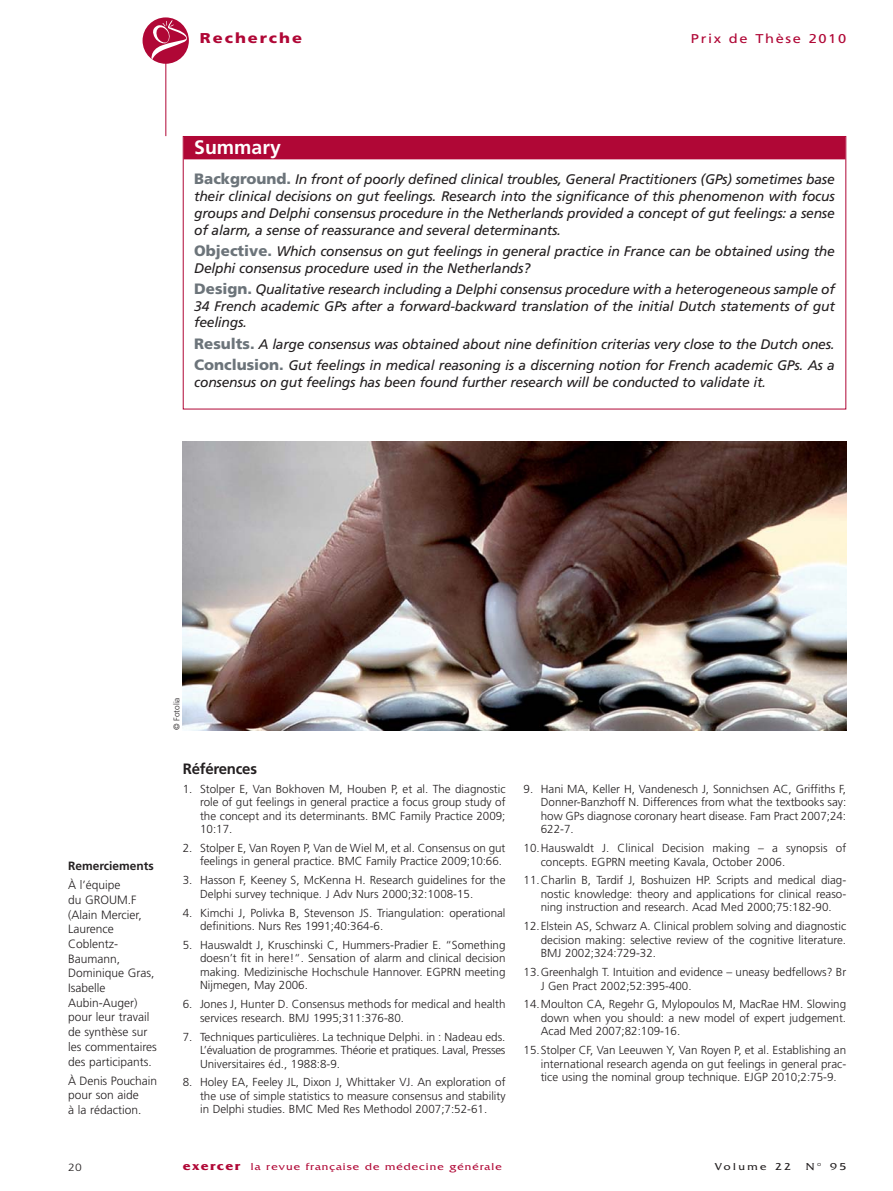
<style>
.page{position:relative;width:893px;height:1191px;background:#fff}
.page>*{position:absolute;margin:0;border:0;box-sizing:border-box;transform-origin:0 0}
.t1{font:700 19.5px "Frutiger";color:#fff}
.t2{font:700 15px "Frutiger";letter-spacing:-.015em;color:#231f20}
.t3{font:900 14.25px "Frutiger";letter-spacing:.12em;color:#b00736;scale:1.15 1}
.t4{font:italic 13.8px/16.8px "Frutiger";letter-spacing:-.015em;color:#231f20;text-align:justify}
.t5{font:12.75px "Frutiger";letter-spacing:.11em;color:#b00736;scale:1.15 1}
.t6{font:300 12px/14.7px "Frutiger";color:#231f20}
.t7{font:700 12px "Frutiger";color:#231f20}
.t8{font:300 11.7px/13.5px "Frutiger";color:#231f20;text-align:justify}
.t9{font:10.5px "Friz Quadrata";letter-spacing:.085em;color:#b00736;scale:1.15 1}
.t10{font:10.5px "Friz Quadrata";letter-spacing:.2em;color:#231f20;scale:1.15 1}
.t11{font:300 10.5px "Frutiger";color:#231f20;scale:1.15 1}
.t12{font:300 8.25px "Frutiger";color:#231f20}
.s1{font-weight:900;font-style:normal;font-size:15px;color:#6c747a}
.s2{font-weight:700;font-size:12.75px}
</style>
<div class="page">
<hr style="left:165px;top:32px;width:1px;height:104px;background:#b00736">
<div style="left:143px;top:17px;width:46px;height:47px;background:#b00736;border-radius:50%"></div>
<svg style="left:148px;top:20px;width:41px;height:41px"></svg>
<div style="left:184px;top:137px;width:661px;height:22px;background:#b00736"></div>
<img style="left:183px;top:441px;width:663px;height:289px">
<p class="t3" style="left:200px;top:32px;width:90px">Recherche</p>
<p class="t5" style="left:691px;top:33px;width:136px">Prix de Thèse 2010</p>
<h1 class="t1" style="left:194px;top:140px;width:88px">Summary</h1>
<p class="t4" style="left:194px;top:172px;width:642px"><span class="s1">Background.</span> In front of poorly defined clinical troubles, General Practitioners (GPs) sometimes base their clinical decisions on gut feelings. Research into the significance of this phenomenon with focus groups and Delphi consensus procedure in the Netherlands provided a concept of gut feelings: a sense of alarm, a sense of reassurance and several determinants.</p>
<p class="t4" style="left:194px;top:244px;width:642px"><span class="s1">Objective.</span> Which consensus on gut feelings in general practice in France can be obtained using the<br>Delphi consensus procedure used in the Netherlands?</p>
<p class="t4" style="left:194px;top:282px;width:642px"><span class="s1">Design.</span> Qualitative research including a Delphi consensus procedure with a heterogeneous sample of 34 French academic GPs after a forward-backward translation of the initial Dutch statements of gut feelings.</p>
<p class="t4" style="left:194px;top:334px;width:642px;line-height:21.1px"><span class="s1">Results.</span> A large consensus was obtained about nine definition criterias very close to the Dutch ones.<br><span class="s1">Conclusion.</span> Gut feelings in medical reasoning is a discerning notion for French academic GPs. As a</p>
<p class="t4" style="left:194px;top:374px;width:573px">consensus on gut feelings has been found further research will be conducted to validate it.</p>
<p class="t7" style="left:68px;top:861px;width:87px">Remerciements</p>
<p class="t6" style="left:68px;top:878px;width:90px">À l’équipe<br>du GROUM.F (Alain Mercier,<br>Laurence<br>Coblentz-<br>Baumann,<br>Dominique Gras,<br>Isabelle<br>Aubin-Auger) pour leur travail de synthèse sur les commentaires des participants.</p>
<p class="t6" style="left:68px;top:1074px;width:91px">À Denis Pouchain pour son aide<br>à la rédaction.</p>
<p class="t12" style="left:173px;top:730px;width:34px;rotate:-90deg">© Fotolia</p>
<p class="t2" style="left:183px;top:762px;width:76px">Références</p>
<p class="t8" style="left:200px;top:782px;width:307px;text-indent:-17px">1. Stolper E, Van Bokhoven M, Houben P, et al. The diagnostic role of gut feelings in general practice a focus group study of the concept and its determinants. BMC Family Practice 2009; 10:17.</p>
<p class="t8" style="left:200px;top:842px;width:307px;text-indent:-17px">2. Stolper E, Van Royen P, Van de Wiel M, et al. Consensus on gut feelings in general practice. BMC Family Practice 2009;10:66.</p>
<p class="t8" style="left:200px;top:874px;width:307px;text-indent:-17px">3. Hasson F, Keeney S, McKenna H. Research guidelines for the<br>Delphi survey technique. J Adv Nurs 2000;32:1008-15.</p>
<p class="t8" style="left:200px;top:906px;width:307px;text-indent:-17px">4. Kimchi J, Polivka B, Stevenson JS. Triangulation: operational definitions. Nurs Res 1991;40:364-6.</p>
<p class="t8" style="left:200px;top:939px;width:307px;text-indent:-17px">5. Hauswaldt J, Kruschinski C, Hummers-Pradier E. “Something doesn’t fit in here!“. Sensation of alarm and clinical decision making. Medizinische Hochschule Hannover. EGPRN meeting Nijmegen, May 2006.</p>
<p class="t8" style="left:200px;top:998px;width:307px;text-indent:-17px">6. Jones J, Hunter D. Consensus methods for medical and health services research. BMJ 1995;311:376-80.</p>
<p class="t8" style="left:200px;top:1030px;width:307px;text-indent:-17px">7. Techniques particulières. La technique Delphi. in : Nadeau eds.<br>L’évaluation de programmes. Théorie et pratiques. Laval, Presses Universitaires éd., 1988:8-9.</p>
<p class="t8" style="left:200px;top:1076px;width:307px;text-indent:-17px">8. Holey EA, Feeley JL, Dixon J, Whittaker VJ. An exploration of the use of simple statistics to measure consensus and stability in Delphi studies. BMC Med Res Methodol 2007;7:52-61.</p>
<p class="t8" style="left:541px;top:783px;width:307px;text-indent:-17px">9. Hani MA, Keller H, Vandenesch J, Sonnichsen AC, Griffiths F, Donner-Banzhoff N. Differences from what the textbooks say: how GPs diagnose coronary heart disease. Fam Pract 2007;24:<br>622-7.</p>
<p class="t8" style="left:541px;top:842px;width:307px;text-indent:-17px">10.Hauswaldt J. Clinical Decision making – a synopsis of concepts. EGPRN meeting Kavala, October 2006.</p>
<p class="t8" style="left:541px;top:874px;width:307px;text-indent:-17px">11.Charlin B, Tardif J, Boshuizen HP. Scripts and medical diag&shy;nostic knowledge: theory and applications for clinical reaso&shy;ning instruction and research. Acad Med 2000;75:182-90.</p>
<p class="t8" style="left:541px;top:920px;width:307px;text-indent:-17px">12.Elstein AS, Schwarz A. Clinical problem solving and diagnostic decision making: selective review of the cognitive literature.<br>BMJ 2002;324:729-32.</p>
<p class="t8" style="left:541px;top:966px;width:307px;text-indent:-17px">13.Greenhalgh T. Intuition and evidence – uneasy bedfellows? Br<br>J Gen Pract 2002;52:395-400.</p>
<p class="t8" style="left:541px;top:998px;width:307px;text-indent:-17px">14.Moulton CA, Regehr G, Mylopoulos M, MacRae HM. Slowing down when you should: a new model of expert judgement.<br>Acad Med 2007;82:109-16.</p>
<p class="t8" style="left:541px;top:1044px;width:307px;text-indent:-17px">15.Stolper CF, Van Leeuwen Y, Van Royen P, et al. Establishing an international research agenda on gut feelings in general prac&shy;tice using the nominal group technique. EJGP 2010;2:75-9.</p>
<p class="t11" style="left:68px;top:1162px;width:13px">20</p>
<p class="t9" style="left:183px;top:1162px;width:279px"><span class="s2">exercer</span> la revue française de médecine générale</p>
<p class="t10" style="left:715px;top:1162px;width:68px">Volume 22</p>
<p class="t10" style="left:806px;top:1162px;width:37px">N° 95</p>
</div>
